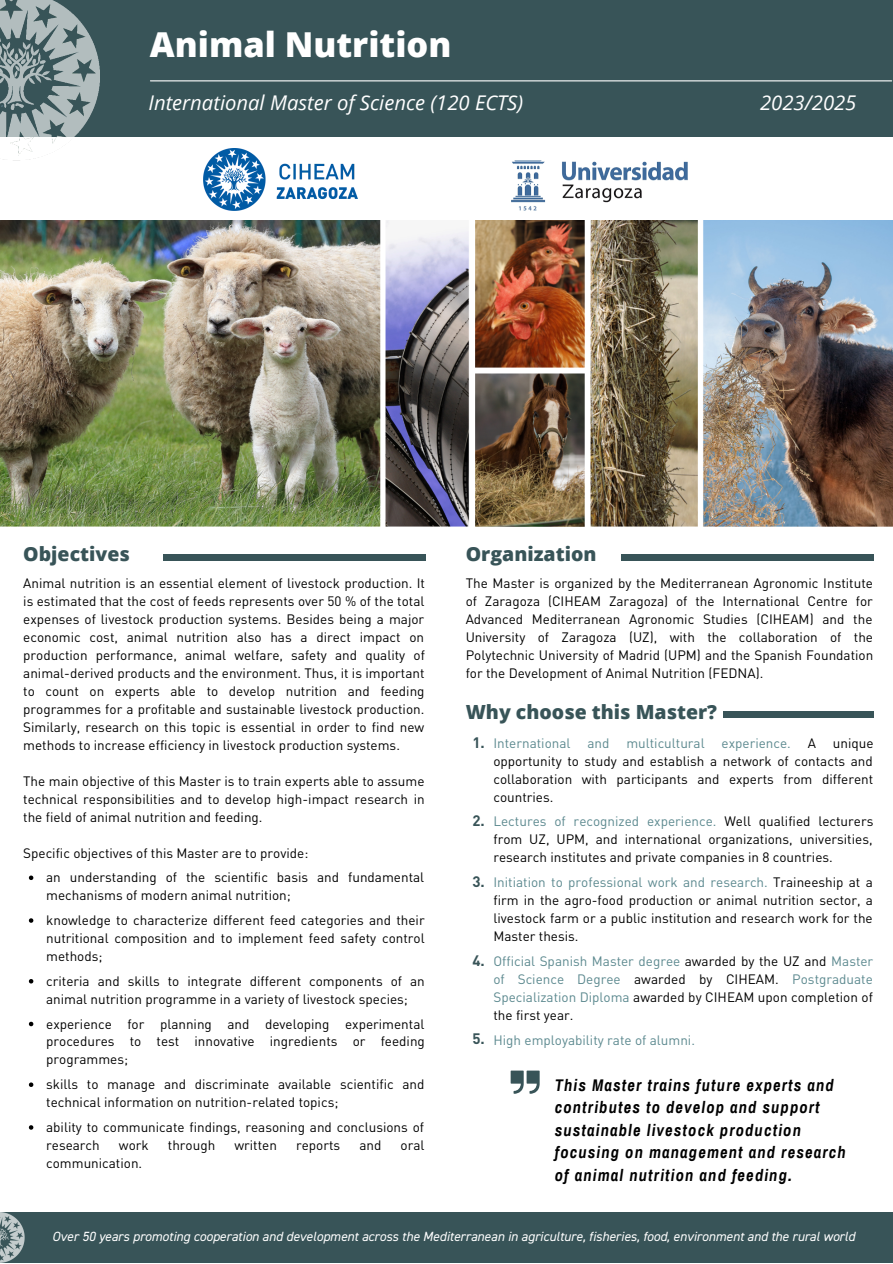
<style>
.page{position:relative;width:893px;height:1264px;background:#fff}
.page>*{position:absolute;margin:0;border:0;box-sizing:border-box;transform-origin:0 0}
.t1{font:800 34.35px "Open Sans";color:#fff}
.t2{font:italic 20.25px "Open Sans";color:#fff}
.t3{font:800 19.5px "Open Sans";color:#385458}
.t4{font:italic 700 16.5px/22.5px "Archivo Narrow";letter-spacing:.07em;color:#000}
.t5{font:700 15px "DIN";color:#385458}
.t6{font:13.5px/18px "DIN";color:#000;text-align:justify}
.t7{font:13.5px/18px "DIN";color:#5c898f;text-align:justify}
.t8{font:italic 13.35px "DIN2014";color:#fff}
.s1{color:#5c898f}
.s2{color:#000}
</style>
<div class="page">
<div style="left:0;top:1212px;width:892px;height:50px;background:#385458"></div>
<div style="left:0;top:0;width:892px;height:137px;background:#385458"></div>
<svg style="left:510px;top:1070px;width:29px;height:23px"></svg>
<img style="left:0;top:1212px;width:25px;height:50px">
<hr style="left:150px;top:80px;width:741px;height:1px;background:#fefefe">
<img style="left:0;top:0;width:100px;height:160px">
<img style="left:204px;top:148px;width:154px;height:62px">
<img style="left:511px;top:160px;width:177px;height:51px">
<div style="left:163px;top:554px;width:262px;height:7px;background:#385458"></div>
<div style="left:722px;top:712px;width:151px;height:6px;background:#385458"></div>
<div style="left:620px;top:554px;width:253px;height:7px;background:#385458"></div>
<img style="left:0;top:221px;width:892px;height:305px">
<svg style="left:29px;top:875px;width:4px;height:5px"></svg>
<svg style="left:29px;top:918px;width:4px;height:4px"></svg>
<svg style="left:29px;top:979px;width:4px;height:4px"></svg>
<svg style="left:29px;top:1021px;width:4px;height:5px"></svg>
<svg style="left:29px;top:1082px;width:4px;height:4px"></svg>
<svg style="left:29px;top:1125px;width:4px;height:4px"></svg>
<h1 class="t1" style="left:150px;top:20px;width:303px">Animal Nutrition</h1>
<h2 class="t2" style="left:148px;top:89px;width:376px">International Master of Science (120 ECTS)</h2>
<h2 class="t2" style="left:760px;top:89px;width:98px">2023/2025</h2>
<h3 class="t3" style="left:23px;top:539px;width:108px">Objectives</h3>
<h3 class="t3" style="left:465px;top:539px;width:132px">Organization</h3>
<p class="t6" style="left:23px;top:573px;width:403px">Animal nutrition is an essential element of livestock production. It is estimated that the cost of feeds represents over 50 % of the total expenses of livestock production systems. Besides being a major economic cost, animal nutrition also has a direct impact on production performance, animal welfare, safety and quality of animal-derived products and the environment. Thus, it is important to count on experts able to develop nutrition and feeding programmes for a profitable and sustainable livestock production.<br>Similarly, research on this topic is essential in order to find new methods to increase efficiency in livestock production systems.</p>
<p class="t6" style="left:23px;top:771px;width:403px">The main objective of this Master is to train experts able to assume technical responsibilities and to develop high-impact research in the field of animal nutrition and feeding.</p>
<p class="t6" style="left:23px;top:843px;width:286px">Specific objectives of this Master are to provide:</p>
<p class="t6" style="left:46px;top:868px;width:379px">an understanding of the scientific basis and fundamental mechanisms of modern animal nutrition;</p>
<p class="t6" style="left:46px;top:910px;width:380px">knowledge to characterize different feed categories and their nutritional composition and to implement feed safety control methods;</p>
<p class="t6" style="left:46px;top:971px;width:380px">criteria and skills to integrate different components of an animal nutrition programme in a variety of livestock species;</p>
<p class="t6" style="left:46px;top:1014px;width:380px">experience for planning and developing experimental procedures to test innovative ingredients or feeding programmes;</p>
<p class="t6" style="left:46px;top:1075px;width:379px">skills to manage and discriminate available scientific and technical information on nutrition-related topics;</p>
<p class="t6" style="left:46px;top:1117px;width:379px">ability to communicate findings, reasoning and conclusions of research</p>
<p class="t6" style="left:119px;top:1135px;width:31px">work</p>
<p class="t6" style="left:168px;top:1135px;width:49px">through</p>
<p class="t6" style="left:234px;top:1135px;width:44px">written</p>
<p class="t6" style="left:296px;top:1135px;width:46px">reports</p>
<p class="t6" style="left:359px;top:1135px;width:24px">and</p>
<p class="t6" style="left:400px;top:1135px;width:25px">oral</p>
<p class="t6" style="left:46px;top:1153px;width:98px">communication.</p>
<p class="t6" style="left:465px;top:574px;width:409px">The Master is organized by the Mediterranean Agronomic Institute of Zaragoza (CIHEAM Zaragoza) of the International Centre for Advanced Mediterranean Agronomic Studies (CIHEAM) and the University of Zaragoza (UZ), with the collaboration of the Polytechnic University of Madrid (UPM) and the Spanish Foundation for the Development of Animal Nutrition (FEDNA).</p>
<h3 class="t3" style="left:465px;top:698px;width:253px">Why choose this Master?</h3>
<p class="t5" style="left:472px;top:733px;width:14px">1.</p>
<p class="t5" style="left:472px;top:811px;width:14px">2.</p>
<p class="t5" style="left:472px;top:872px;width:14px">3.</p>
<p class="t5" style="left:472px;top:950px;width:14px">4.</p>
<p class="t5" style="left:472px;top:1029px;width:14px">5.</p>
<p class="t6" style="left:493px;top:733px;width:381px"><span class="s1">International and multicultural experience.</span> A unique opportunity to study and establish a network of contacts and collaboration with participants and experts from different countries.</p>
<p class="t6" style="left:493px;top:812px;width:381px"><span class="s1">Lectures of recognized experience.</span> Well qualified lecturers from UZ, UPM, and international organizations, universities, research institutes and private companies in 8 countries.</p>
<p class="t6" style="left:493px;top:873px;width:381px"><span class="s1">Initiation to professional work and research.</span> Traineeship at a firm in the agro-food production or animal nutrition sector, a livestock farm or a public institution and research work for the Master thesis.</p>
<p class="t7" style="left:493px;top:951px;width:381px">Official Spanish Master degree <span class="s2">awarded by the UZ and</span> Master of Science Degree <span class="s2">awarded by CIHEAM.</span> Postgraduate Specialization Diploma <span class="s2">awarded by CIHEAM upon completion of the first year.</span></p>
<p class="t7" style="left:493px;top:1030px;width:203px">High employability rate of alumni.</p>
<p class="t4" style="left:554px;top:1073px;width:292px">This Master trains future experts and contributes to develop and support sustainable livestock production focusing on management and research of animal nutrition and feeding.</p>
<p class="t8" style="left:52px;top:1230px;width:804px">Over 50 years promoting cooperation and development across the Mediterranean in agriculture, fisheries, food, environment and the rural world</p>
</div>
